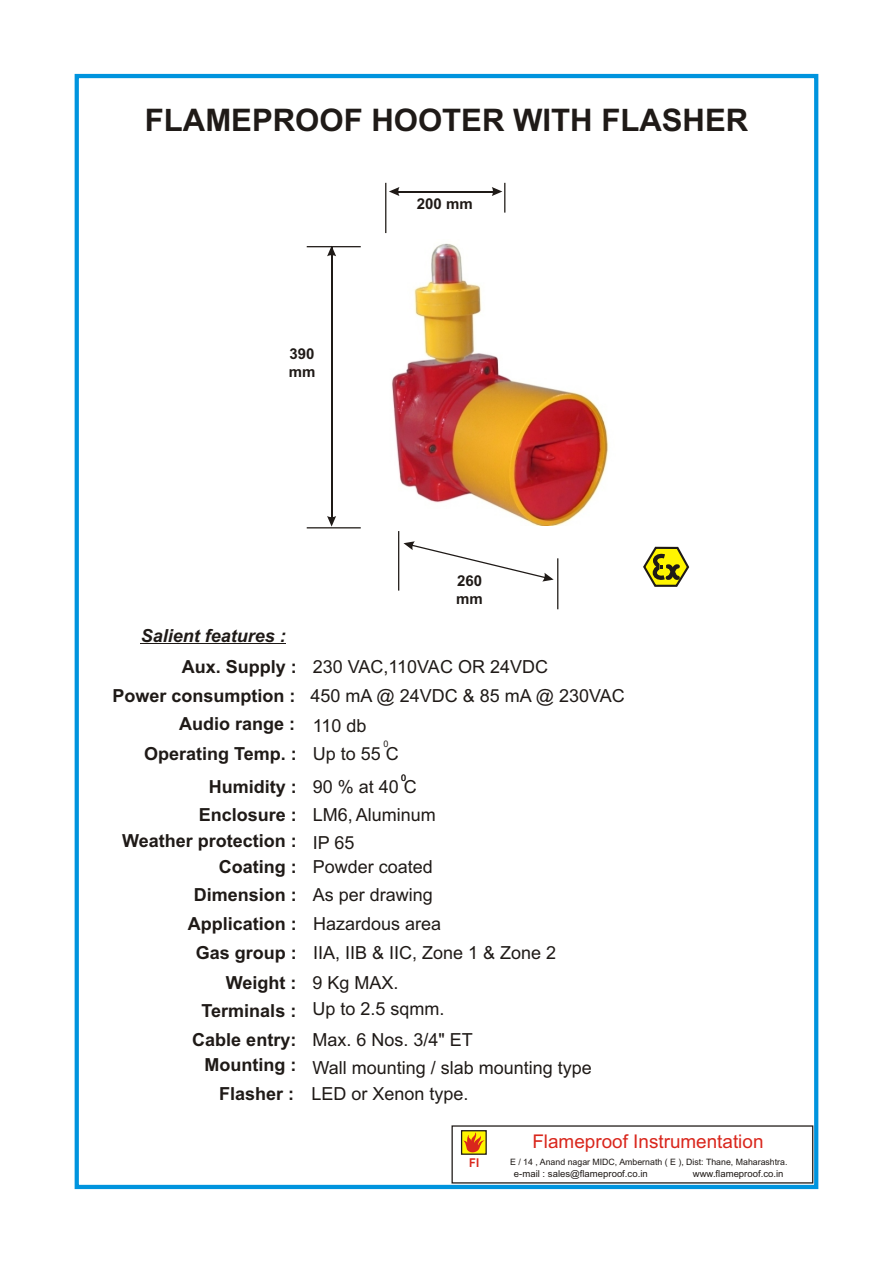
<style>
.page{position:relative;width:893px;height:1263px;background:#fff}
.page>*{position:absolute;margin:0;border:0;box-sizing:border-box;transform-origin:0 0}
.t1{font:700 31.05px "Arial";color:#1f1a17}
.t2{font:18.9px "Arial";color:#d9261c}
.t3{font:18px/28.5px "Arial";color:#1f1a17}
.t4{font:700 18px/28.2px "Arial";color:#1f1a17;text-align:right}
.t5{font:italic 700 18px "Arial";color:#1f1a17}
.t6{font:700 15px/17.9px "Arial";color:#1f1a17}
.t7{font:700 12.15px "Arial";color:#d9261c;scale:.91 1}
.t8{font:9.6px "Arial";color:#1f1a17}
.t9{font:9px "Arial";color:#1f1a17}
.t10{font:8.7px "Arial";color:#1f1a17}
.s1{font-weight:700}
.s2{font-weight:400}
</style>
<div class="page">
<img style="left:391px;top:243px;width:218px;height:283px">
<div style="left:75px;top:74px;width:743px;height:1115px;border:4px solid #0094de"></div>
<svg style="left:460px;top:1130px;width:27px;height:25px"></svg>
<hr style="left:141px;top:643px;width:145px;height:1px;background:#1f1a17">
<hr style="left:385px;top:183px;width:1px;height:50px;background:#1f1a17">
<hr style="left:504px;top:183px;width:1px;height:30px;background:#1f1a17">
<svg style="left:389px;top:187px;width:10px;height:9px"></svg>
<hr style="left:394px;top:191px;width:103px;height:1px;background:#1f1a17">
<svg style="left:492px;top:187px;width:10px;height:9px"></svg>
<hr style="left:307px;top:246px;width:54px;height:1px;background:#1f1a17">
<hr style="left:307px;top:527px;width:54px;height:1px;background:#1f1a17">
<svg style="left:327px;top:247px;width:9px;height:9px"></svg>
<hr style="left:331px;top:248px;width:1px;height:273px;background:#1f1a17">
<svg style="left:327px;top:516px;width:9px;height:11px"></svg>
<svg style="left:643px;top:546px;width:47px;height:41px"></svg>
<hr style="left:398px;top:531px;width:1px;height:60px;background:#1f1a17">
<hr style="left:557px;top:558px;width:1px;height:51px;background:#1f1a17">
<svg style="left:403px;top:541px;width:151px;height:40px"></svg>
<h1 class="t1" style="left:145px;top:108px;width:605px">FLAMEPROOF HOOTER WITH FLASHER</h1>
<p class="t6" style="left:289px;top:347px;width:28px">390 mm</p>
<p class="t6" style="left:417px;top:196px;width:57px">200 mm</p>
<p class="t6" style="left:456px;top:573px;width:28px">260 mm</p>
<p class="t5" style="left:141px;top:629px;width:147px">Salient features :</p>
<p class="t4" style="left:112px;top:654px;width:186px;line-height:29.1px">Aux. Supply :<br>Power consumption :</p>
<p class="t3" style="left:313px;top:654px;width:237px">230 VAC,110VAC OR 24VDC</p>
<p class="t3" style="left:179px;top:683px;width:447px;text-indent:131px">450 mA @ 24VDC &amp; 85 mA @ 230VAC<br><span class="s1">Audio range :</span> 110 db</p>
<p class="t9" style="left:383px;top:741px;width:7px">0</p>
<p class="t4" style="left:144px;top:739px;width:154px;line-height:32.4px">Operating Temp. :<br>Humidity :</p>
<p class="t4" style="left:199px;top:802px;width:100px">Enclosure :</p>
<p class="t4" style="left:194px;top:855px;width:105px;line-height:27.8px">Coating :<br>Dimension :</p>
<p class="t3" style="left:313px;top:741px;width:88px">Up to 55 C</p>
<p class="t9" style="left:401px;top:774px;width:7px">0</p>
<p class="t3" style="left:313px;top:774px;width:125px">90 % at 40 C<br>LM6, Aluminum</p>
<p class="t3" style="left:313px;top:855px;width:122px;line-height:27.8px">Powder coated<br>As per drawing</p>
<p class="t4" style="left:122px;top:828px;width:234px">Weather protection : <span class="s2">IP 65</span></p>
<p class="t4" style="left:188px;top:911px;width:111px">Application :</p>
<p class="t3" style="left:313px;top:911px;width:130px">Hazardous area</p>
<p class="t4" style="left:196px;top:940px;width:103px">Gas group :</p>
<p class="t3" style="left:313px;top:940px;width:245px">IIA, IIB &amp; IIC, Zone 1 &amp; Zone 2</p>
<p class="t4" style="left:192px;top:970px;width:106px">Weight :<br>Terminals :<br>Cable entry:</p>
<p class="t4" style="left:204px;top:1052px;width:93px;line-height:29.2px">Mounting :<br>Flasher :</p>
<p class="t3" style="left:312px;top:972px;width:134px;line-height:25.7px">9 Kg MAX.<br>Up to 2.5 sqmm.</p>
<p class="t3" style="left:311px;top:1027px;width:282px;line-height:27.3px">Max. 6 Nos. 3/4" ET<br>Wall mounting / slab mounting type<br>LED or Xenon type.</p>
<p class="t2" style="left:532px;top:1135px;width:233px">Flameproof Instrumentation</p>
<p class="t7" style="left:469px;top:1158px;width:12px">FI</p>
<p class="t10" style="left:510px;top:1159px;width:279px">E / 14 , Anand nagar MIDC, Ambernath ( E ), Dist: Thane, Maharashtra.</p>
<p class="t8" style="left:514px;top:1170px;width:135px">e-mail : sales@flameproof.co.in</p>
<p class="t8" style="left:693px;top:1170px;width:92px">www.flameproof.co.in</p>
</div>
